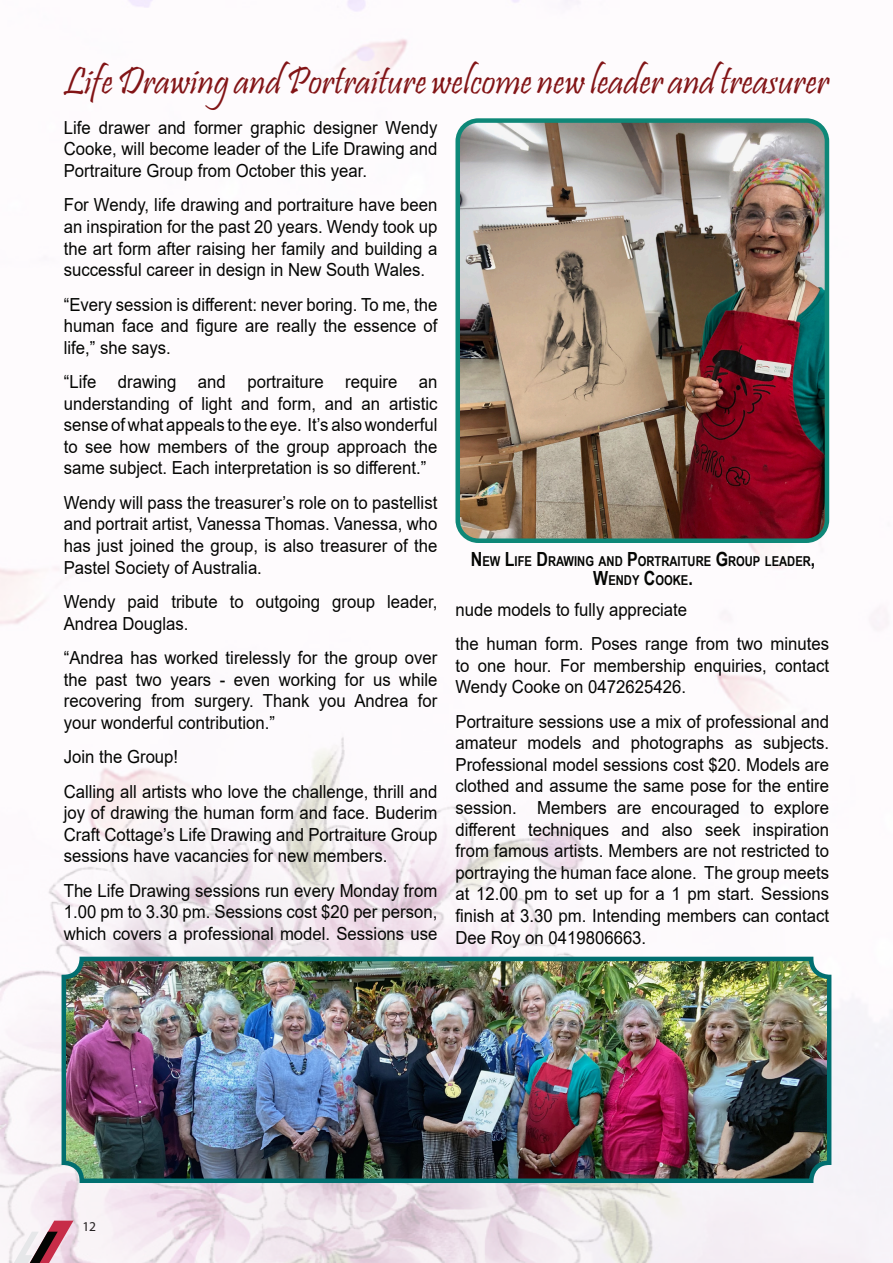
<style>
.page{position:relative;width:893px;height:1263px;background:#fff}
.page>*{position:absolute;margin:0;border:0;box-sizing:border-box;transform-origin:0 0}
.Footnotes_Biege{font:39px "Pristina";color:#821416}
.Footnotes_Biege-2{font:18px/21.6px "Arial";color:#040503;text-align:justify;scale:.93 1}
.Footnotes_Biege-3{font:700 13.65px/19.5px "Arial Narrow";color:#040503;text-align:center}
.t1{font:13.5px "Myriad Pro";color:#231f20}
.s1{font-size:19.5px}
</style>
<div class="page">
<img style="left:0;top:0;width:893px;height:1263px">
<img style="left:458px;top:121px;width:369px;height:420px">
<div style="left:455px;top:118px;width:374px;height:425px;border:4px solid #0e8878;border-radius:21px"></div>
<img style="left:64px;top:959px;width:765px;height:222px">
<div style="left:62px;top:957px;width:769px;height:226px;border:4px solid #016f70;border-radius:18px"></div>
<svg style="left:14px;top:1220px;width:59px;height:43px"></svg>
<p class="Footnotes_Biege" style="left:64px;top:60px;width:767px">Life Drawing and Portraiture welcome new leader and treasurer</p>
<p class="Footnotes_Biege-2" style="left:64px;top:117px;width:403px">Life drawer and former graphic designer Wendy Cooke, will become leader of the Life Drawing and Portraiture Group from October this year.</p>
<p class="Footnotes_Biege-2" style="left:64px;top:194px;width:403px">For Wendy, life drawing and portraiture have been an inspiration for the past 20 years. Wendy took up the art form after raising her family and building a successful career in design in New South Wales.</p>
<p class="Footnotes_Biege-2" style="left:64px;top:293px;width:403px">“Every session is different: never boring. To me, the human face and figure are really the essence of life,” she says.</p>
<p class="Footnotes_Biege-2" style="left:64px;top:371px;width:403px">“Life drawing and portraiture require an understanding of light and form, and an artistic sense of what appeals to the eye. It’s also wonderful to see how members of the group approach the same subject. Each interpretation is so different.”</p>
<p class="Footnotes_Biege-2" style="left:64px;top:492px;width:403px">Wendy will pass the treasurer’s role on to pastellist and portrait artist, Vanessa Thomas. Vanessa, who has just joined the group, is also treasurer of the Pastel Society of Australia.</p>
<p class="Footnotes_Biege-2" style="left:64px;top:591px;width:403px">Wendy paid tribute to outgoing group leader,<br>Andrea Douglas.</p>
<p class="Footnotes_Biege-2" style="left:64px;top:647px;width:403px">“Andrea has worked tirelessly for the group over the past two years - even working for us while recovering from surgery. Thank you Andrea for your wonderful contribution.”</p>
<p class="Footnotes_Biege-2" style="left:64px;top:746px;width:125px">Join the Group!</p>
<p class="Footnotes_Biege-2" style="left:64px;top:780px;width:403px">Calling all artists who love the challenge, thrill and joy of drawing the human form and face. Buderim Craft Cottage’s Life Drawing and Portraiture Group sessions have vacancies for new members.</p>
<p class="Footnotes_Biege-2" style="left:64px;top:879px;width:403px">The Life Drawing sessions run every Monday from 1.00 pm to 3.30 pm. Sessions cost $20 per person, which covers a professional model. Sessions use</p>
<p class="Footnotes_Biege-3" style="left:471px;top:550px;width:346px"><span class="s1">N</span>EW <span class="s1">L</span>IFE <span class="s1">D</span>RAWING AND <span class="s1">P</span>ORTRAITURE <span class="s1">G</span>ROUP LEADER<span class="s1">,<br>W</span>ENDY <span class="s1">C</span>OOKE<span class="s1">.</span></p>
<p class="Footnotes_Biege-2" style="left:455px;top:598px;width:251px">nude models to fully appreciate</p>
<p class="Footnotes_Biege-2" style="left:455px;top:633px;width:403px">the human form. Poses range from two minutes to one hour. For membership enquiries, contact Wendy Cooke on 0472625426.</p>
<p class="Footnotes_Biege-2" style="left:455px;top:710px;width:403px">Portraiture sessions use a mix of professional and amateur models and photographs as subjects.<br>Professional model sessions cost $20. Models are clothed and assume the same pose for the entire session. Members are encouraged to explore different techniques and also seek inspiration from famous artists. Members are not restricted to portraying the human face alone. The group meets at 12.00 pm to set up for a 1 pm start. Sessions finish at 3.30 pm. Intending members can contact Dee Roy on 0419806663.</p>
<p class="t1" style="left:82px;top:1218px;width:15px">12</p>
</div>
